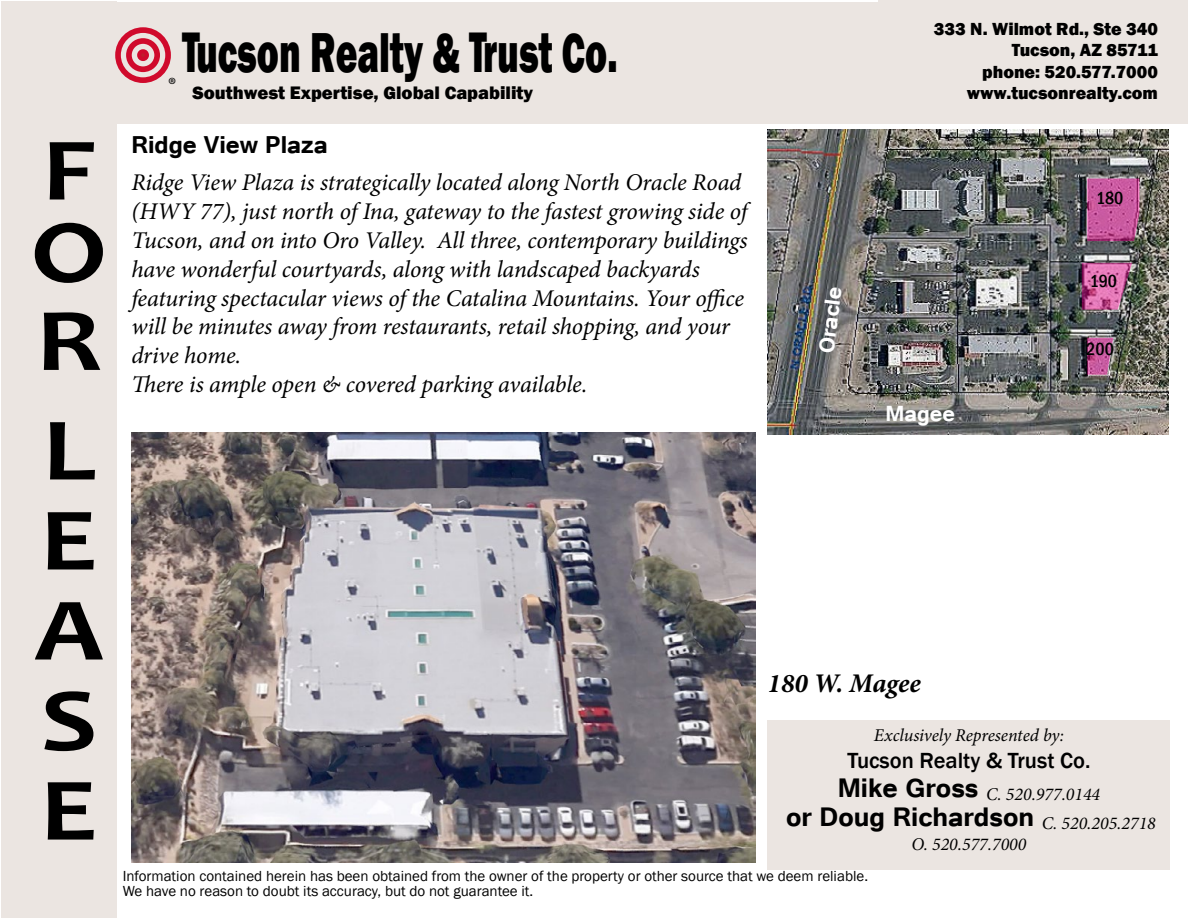
<style>
.page{position:relative;width:1188px;height:918px;background:#fff}
.page>*{position:absolute;margin:0;border:0;box-sizing:border-box;transform-origin:0 0}
.t1{font:700 90px/90px "Candara";color:#000;text-align:justify;scale:1.22 1}
.t2{font:800 57.75px "Franklin Gothic";color:#000;scale:.64 1}
.t3{font:700 33px "Tunga";color:#000}
.t4{font:700 30px "Tunga";color:#000}
.t5{font:700 27px "Tunga";color:#fff}
.t6{font:italic 700 27px "Minion Pro";color:#000}
.t7{font:italic 24px/28.8px "Minion Pro";letter-spacing:-.01em;color:#000}
.t8{font:500 22.5px "Franklin Gothic";color:#000}
.t9{font:19.35px "Myriad Pro";color:#000}
.t10{font:800 18.6px "Franklin Gothic";color:#000}
.t11{font:800 18px/21.6px "Franklin Gothic";color:#000;text-align:right}
.t12{font:italic 18px "Minion Pro";color:#000}
.t13{font:500 condensed 18px "Franklin Gothic";color:#000}
.t14{font:15px/15.6px "Franklin Gothic";color:#000}
.s1{font-size:58.8px}
.s2{font-size:57.9px}
</style>
<div class="page">
<div style="left:115px;top:2px;width:763px;height:122px;background:#ebe5e1"></div>
<div style="left:878px;top:0;width:310px;height:124px;background:#ebe5e1"></div>
<div style="left:768px;top:721px;width:402px;height:149px;background:#ebe5e1"></div>
<img style="left:131px;top:433px;width:624px;height:429px">
<img style="left:768px;top:129px;width:400px;height:306px">
<svg style="left:1087px;top:178px;width:52px;height:63px"></svg>
<svg style="left:1082px;top:263px;width:50px;height:47px"></svg>
<svg style="left:1087px;top:338px;width:26px;height:37px"></svg>
<div style="left:2px;top:2px;width:115px;height:916px;background:#ebe5e1"></div>
<div style="left:115px;top:27px;width:56px;height:56px;border:6px solid #d00a2c;border-radius:50%"></div>
<div style="left:126px;top:38px;width:34px;height:34px;border:6px solid #d00a2c;border-radius:50%"></div>
<div style="left:139px;top:51px;width:8px;height:8px;background:#be1e2d;border-radius:50%"></div>
<div style="left:137px;top:49px;width:12px;height:12px;border:4px solid #d00a2c;border-radius:50%"></div>
<h1 class="t1" style="left:31px;top:127px;width:61px;line-height:85.2px">F O R</h1>
<h1 class="t1" style="left:34px;top:404px;width:58px">L E A S E</h1>
<h2 class="t2" style="left:182px;top:16px;width:682px"><span class="s1">T</span>ucson <span class="s2">R</span>ealty &amp; <span class="s1">T</span>rust Co.</h2>
<p class="t10" style="left:193px;top:80px;width:342px">Southwest Expertise, Global Capability</p>
<p class="t9" style="left:168px;top:72px;width:10px">®</p>
<p class="t4" style="left:131px;top:125px;width:198px">Ridge View Plaza</p>
<p class="t7" style="left:131px;top:168px;width:618px">Ridge View Plaza is strategically located along North Oracle Road (HWY 77), just north of Ina, gateway to the fastest growing side of Tucson, and on into Oro Valley. All three, contemporary buildings have wonderful courtyards, along with landscaped backyards featuring spectacular views of the Catalina Mountains. Your office will be minutes away from restaurants, retail shopping, and your drive home.<br>There is ample open &amp; covered parking available.</p>
<p class="t5" style="left:809px;top:351px;width:69px;rotate:-83deg">Oracle</p>
<p class="t11" style="left:934px;top:18px;width:226px">333 N. Wilmot Rd., Ste 340<br>Tucson, AZ 85711<br>phone: 520.577.7000 www.tucsonrealty.com</p>
<p class="t13" style="left:1096px;top:186px;width:29px">180</p>
<p class="t13" style="left:1090px;top:270px;width:29px">190</p>
<p class="t5" style="left:886px;top:395px;width:71px">Magee</p>
<p class="t13" style="left:1086px;top:337px;width:29px">200</p>
<p class="t6" style="left:768px;top:664px;width:155px">180 W. Magee</p>
<p class="t12" style="left:874px;top:723px;width:192px">Exclusively Represented by:</p>
<p class="t8" style="left:847px;top:747px;width:245px">Tucson Realty &amp; Trust Co.</p>
<p class="t12" style="left:838px;top:782px;width:264px"><sup>Mike</sup> <sup>Gross</sup> C. 520.977.0144</p>
<h3 class="t3" style="left:786px;top:795px;width:371px">or Doug Richardson <sub>C.</sub> <sub>520.205.2718</sub></h3>
<p class="t12" style="left:912px;top:832px;width:116px">O. 520.577.7000</p>
<p class="t14" style="left:123px;top:868px;width:747px">Information contained herein has been obtained from the owner of the property or other source that we deem reliable.<br>We have no reason to doubt its accuracy, but do not guarantee it.</p>
</div>
